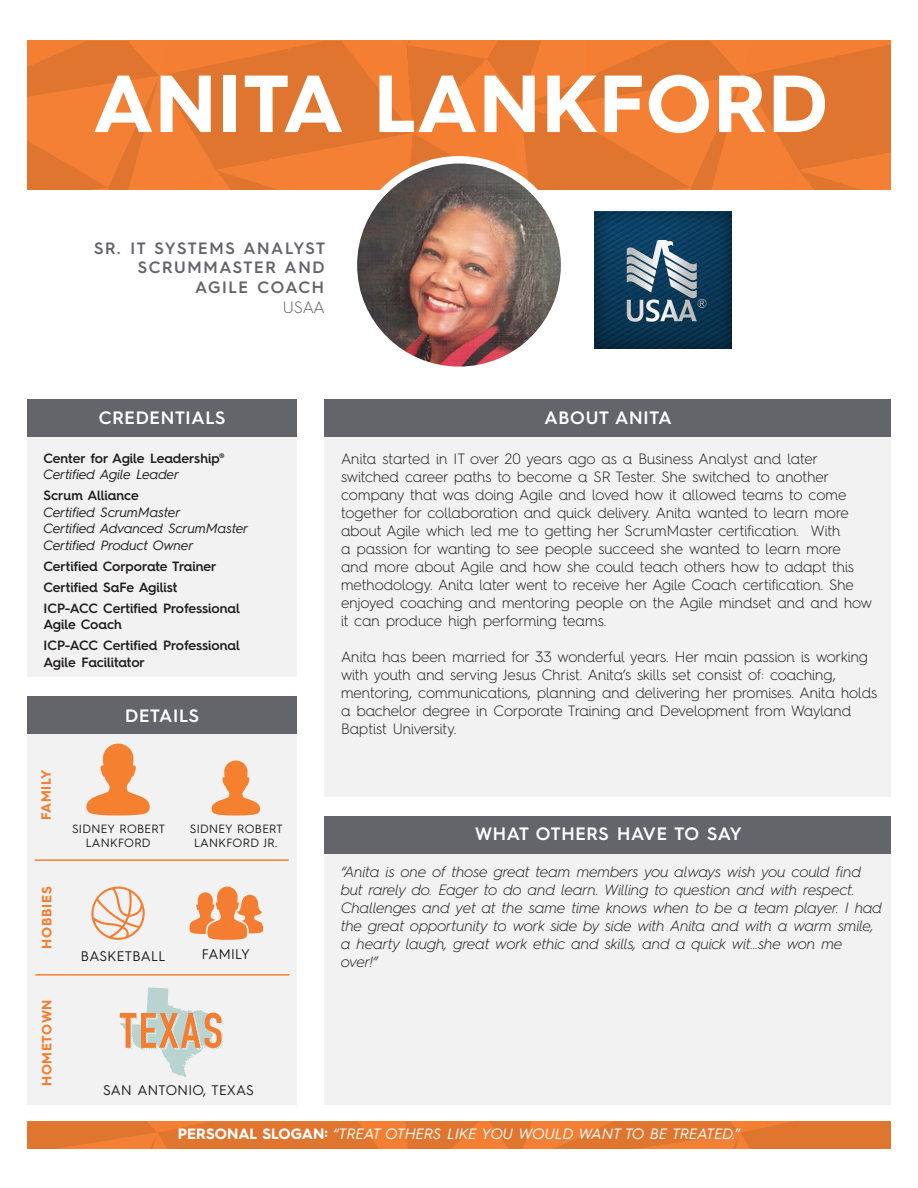
<style>
.page{position:relative;width:918px;height:1188px;background:#fff}
.page>*{position:absolute;margin:0;border:0;box-sizing:border-box;transform-origin:0 0}
.t1{font:700 81px "Hurme Geometric Sans 4";letter-spacing:.02em;color:#fff}
.t2{font:600 18px "Hurme Geometric Sans 4";letter-spacing:.04em;color:#fff}
.t3{font:600 16.5px "Hurme Geometric Sans 4";letter-spacing:.1em;color:#64656a}
.t4{font:300 16.5px "Hurme Geometric Sans 4";color:#64656a}
.t5{font:300 15px/18px "Hurme Geometric Sans 4";color:#231f20}
.t6{font:italic 300 15px/18px "Hurme Geometric Sans 4";letter-spacing:-.005em;color:#231f20}
.t7{font:italic 15px "Hurme Geometric Sans 4";color:#fff}
.t8{font:13.95px "Hurme Geometric Sans 4";letter-spacing:.025em;color:#231f20}
.t9{font:600 13.5px/16.5px "Hurme Geometric Sans 4";letter-spacing:-.005em;color:#231f20}
.t10{font:italic 13.5px "Hurme Geometric Sans 4";color:#231f20}
.t11{font:700 13.5px "Hurme Geometric Sans 4";letter-spacing:.05em;color:#f47f31}
.t12{font:12px "Hurme Geometric Sans 4";letter-spacing:.025em;color:#231f20}
.s1{font-weight:400;font-style:italic}
.s2{font-weight:700;font-style:normal}
.s3{font-style:normal}
</style>
<div class="page">
<div style="left:27px;top:732px;width:270px;height:373px;background:#f2f2f3"></div>
<div style="left:324px;top:437px;width:567px;height:360px;background:#f2f2f3"></div>
<svg style="left:27px;top:1121px;width:864px;height:28px;background:#e57730"></svg>
<svg style="left:27px;top:41px;width:864px;height:149px;background:#e97a31"></svg>
<div style="left:27px;top:437px;width:269px;height:240px;background:#f2f2f3"></div>
<div style="left:27px;top:400px;width:270px;height:37px;background:#64656a"></div>
<div style="left:324px;top:400px;width:567px;height:37px;background:#64656a"></div>
<div style="left:350px;top:156px;width:218px;height:218px;background:#fff;border-radius:50%"></div>
<div style="left:27px;top:696px;width:270px;height:37px;background:#64656a"></div>
<img style="left:595px;top:211px;width:137px;height:137px">
<hr style="left:35px;top:974px;width:254px;height:2px;background:#f47f31">
<hr style="left:35px;top:859px;width:254px;height:2px;background:#f47f31">
<div style="left:324px;top:853px;width:567px;height:252px;background:#f2f2f3"></div>
<div style="left:324px;top:816px;width:567px;height:37px;background:#64656a"></div>
<img style="left:357px;top:164px;width:204px;height:203px;border-radius:102px">
<svg style="left:189px;top:887px;width:74px;height:53px"></svg>
<svg style="left:86px;top:744px;width:64px;height:72px"></svg>
<svg style="left:211px;top:761px;width:49px;height:55px"></svg>
<svg style="left:91px;top:886px;width:54px;height:54px"></svg>
<svg style="left:120px;top:987px;width:103px;height:90px"></svg>
<p class="t1" style="left:93px;top:47px;width:736px">ANITA LANKFORD</p>
<p class="t3" style="left:94px;top:236px;width:233px">SR. IT SYSTEMS ANALYST</p>
<p class="t3" style="left:138px;top:256px;width:188px">SCRUMMASTER AND</p>
<p class="t3" style="left:195px;top:276px;width:130px">AGILE COACH</p>
<p class="t4" style="left:283px;top:296px;width:43px">USAA</p>
<p class="t2" style="left:99px;top:405px;width:128px">CREDENTIALS</p>
<p class="t9" style="left:44px;top:449px;width:183px">Center for Agile Leadership®<br><span class="s1">Certified Agile Leader</span></p>
<p class="t9" style="left:44px;top:487px;width:97px">Scrum Alliance</p>
<p class="t10" style="left:44px;top:502px;width:139px">Certified ScrumMaster</p>
<p class="t10" style="left:44px;top:519px;width:206px">Certified Advanced ScrumMaster</p>
<p class="t10" style="left:44px;top:535px;width:152px">Certified Product Owner</p>
<p class="t9" style="left:44px;top:557px;width:175px">Certified Corporate Trainer</p>
<p class="t9" style="left:44px;top:578px;width:135px">Certified SaFe Agilist</p>
<p class="t9" style="left:44px;top:599px;width:198px">ICP-ACC Certified Professional</p>
<p class="t9" style="left:44px;top:616px;width:80px">Agile Coach</p>
<p class="t9" style="left:44px;top:637px;width:198px">ICP-ACC Certified Professional</p>
<p class="t9" style="left:44px;top:653px;width:103px">Agile Facilitator</p>
<p class="t11" style="left:36px;top:820px;width:52px;rotate:-90deg">FAMILY</p>
<p class="t11" style="left:37px;top:949px;width:64px;rotate:-90deg">HOBBIES</p>
<p class="t11" style="left:37px;top:1086px;width:88px;rotate:-90deg">HOMETOWN</p>
<p class="t2" style="left:125px;top:703px;width:75px">DETAILS</p>
<p class="t12" style="left:72px;top:820px;width:94px">SIDNEY ROBERT</p>
<p class="t12" style="left:86px;top:835px;width:66px">LANKFORD</p>
<p class="t12" style="left:190px;top:820px;width:94px">SIDNEY ROBERT</p>
<p class="t12" style="left:194px;top:835px;width:85px">LANKFORD JR.</p>
<p class="t8" style="left:81px;top:946px;width:86px">BASKETBALL</p>
<p class="t8" style="left:202px;top:945px;width:49px">FAMILY</p>
<p class="t8" style="left:103px;top:1080px;width:152px">SAN ANTONIO, TEXAS</p>
<p class="t2" style="left:545px;top:405px;width:128px">ABOUT ANITA</p>
<p class="t5" style="left:341px;top:449px;width:532px">Anita started in IT over 20 years ago as a Business Analyst and later switched career paths to become a SR Tester. She switched to another company that was doing Agile and loved how it allowed teams to come together for collaboration and quick delivery. Anita wanted to learn more about Agile which led me to getting her ScrumMaster certification. With<br>a passion for wanting to see people succeed she wanted to learn more<br>and more about Agile and how she could teach others how to adapt this methodology. Anita later went to receive her Agile Coach certification. She enjoyed coaching and mentoring people on the Agile mindset and and how it can produce high performing teams.</p>
<p class="t5" style="left:341px;top:647px;width:538px">Anita has been married for 33 wonderful years. Her main passion is working with youth and serving Jesus Christ. Anita’s skills set consist of: coaching, mentoring, communications, planning and delivering her promises. Anita holds a bachelor degree in Corporate Training and Development from Wayland Baptist University.</p>
<p class="t2" style="left:475px;top:821px;width:268px">WHAT OTHERS HAVE TO SAY</p>
<p class="t6" style="left:341px;top:862px;width:543px">“Anita is one of those great team members you always wish you could find but rarely do. Eager to do and learn. Willing to question and with respect.<br>Challenges and yet at the same time knows when to be a team player. I had the great opportunity to work side by side with Anita and with a warm smile, a hearty laugh, great work ethic and skills, and a quick wit...she won me over!”</p>
<p class="t7" style="left:178px;top:1124px;width:564px"><span class="s2">PERSONAL SLOGAN:</span> <span class="s3">“</span>TREAT OTHERS LIKE YOU WOULD WANT TO BE TREATED.<span class="s3">”</span></p>
</div>
